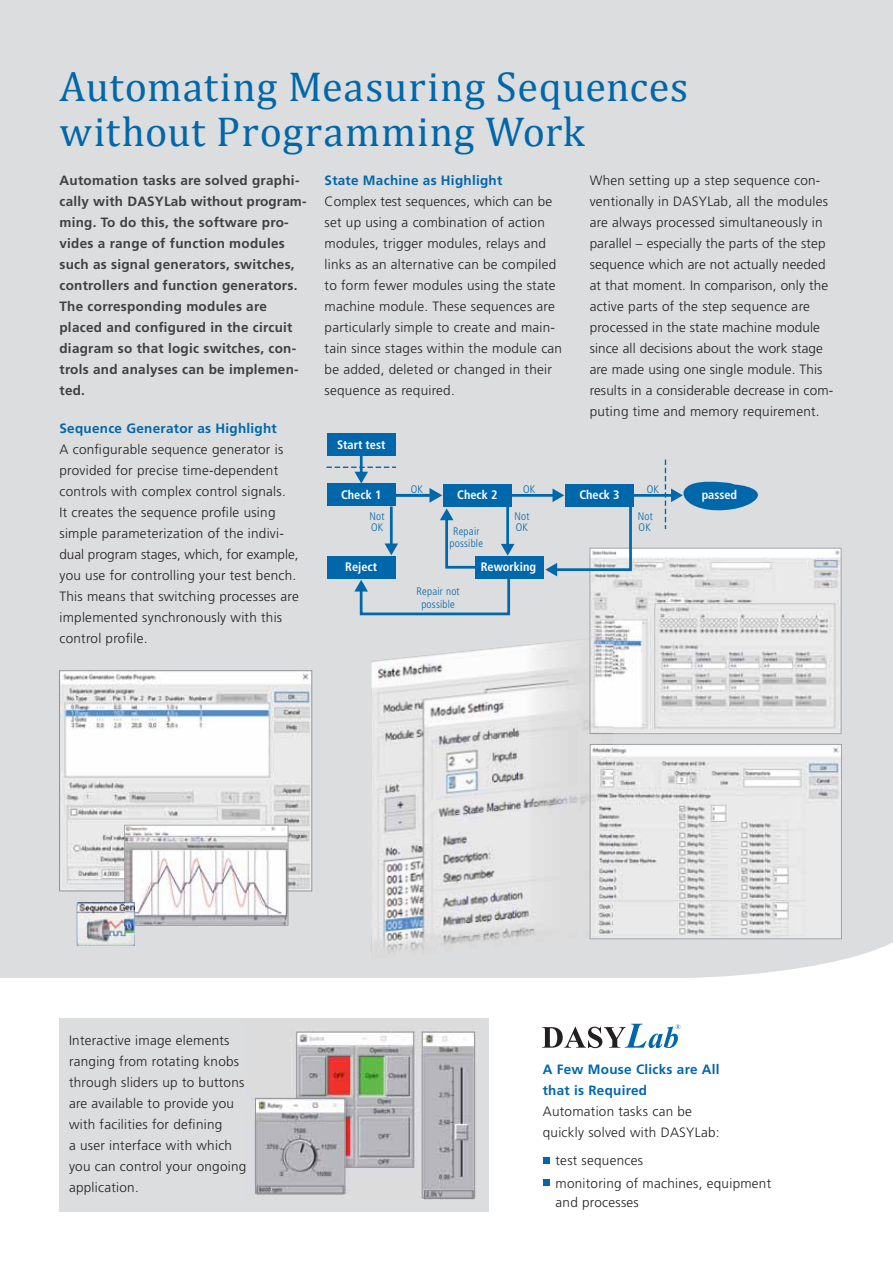
<style>
.page{position:relative;width:893px;height:1263px;background:#fff}
.page>*{position:absolute;margin:0;border:0;box-sizing:border-box;transform-origin:0 0}
.t1{font:42px/45px "Cambria";letter-spacing:.02em;color:#0067ab}
.t2{font:300 13.5px/21px "Frutiger";letter-spacing:.02em;color:#231f20}
.t3{font:700 13.5px/21px "Frutiger";letter-spacing:.02em;color:#404041}
.t4{font:700 13.5px/21px "Frutiger";letter-spacing:.02em;color:#0067ab}
.t5{font:700 condensed 12.3px "Frutiger";color:#fff}
.t6{font:300 condensed 10.95px/10.9px "Frutiger";letter-spacing:.02em;color:#0067ab}
</style>
<div class="page">
<div style="left:1px;top:0;width:892px;height:978px;background:#dcddde"></div>
<svg style="left:0;top:0;width:1px;height:393px"></svg>
<img style="left:0;top:393px;width:1px;height:585px">
<img style="left:61px;top:672px;width:249px;height:217px">
<div style="left:59px;top:670px;width:253px;height:221px;border:1px solid #939598"></div>
<svg style="left:589px;top:548px;width:252px;height:186px;background:#e1e1e1"></svg>
<svg style="left:613px;top:744px;width:229px;height:195px;background:#e2e2e2"></svg>
<img style="left:590px;top:635px;width:23px;height:3px">
<img style="left:371px;top:638px;width:242px;height:322px">
<img style="left:589px;top:638px;width:24px;height:96px">
<img style="left:590px;top:744px;width:23px;height:193px">
<svg style="left:124px;top:825px;width:164px;height:101px"></svg>
<img style="left:77px;top:902px;width:58px;height:44px">
<img style="left:124px;top:902px;width:11px;height:24px">
<hr style="left:360px;top:436px;width:3px;height:38px;background:#0067ab">
<div style="left:327px;top:433px;width:68px;height:23px;background:#0067ab"></div>
<div style="left:327px;top:484px;width:68px;height:22px;background:#0067ab"></div>
<div style="left:327px;top:556px;width:68px;height:23px;background:#0067ab"></div>
<div style="left:443px;top:484px;width:68px;height:23px;background:#0067ab"></div>
<div style="left:565px;top:484px;width:69px;height:23px;background:#0067ab"></div>
<div style="left:475px;top:556px;width:68px;height:23px;background:#0067ab"></div>
<svg style="left:326px;top:467px;width:70px;height:16px"></svg>
<hr style="left:388px;top:494px;width:44px;height:3px;background:#0067ab">
<hr style="left:511px;top:494px;width:43px;height:3px;background:#0067ab">
<hr style="left:633px;top:494px;width:40px;height:3px;background:#0067ab">
<svg style="left:665px;top:460px;width:93px;height:69px;background:#9dbbcf"></svg>
<hr style="left:390px;top:507px;width:3px;height:38px;background:#0067ab">
<svg style="left:384px;top:544px;width:14px;height:11px"></svg>
<svg style="left:429px;top:488px;width:103px;height:82px"></svg>
<svg style="left:354px;top:576px;width:157px;height:41px;background:#beccd7"></svg>
<svg style="left:545px;top:489px;width:88px;height:87px"></svg>
<div style="left:59px;top:1018px;width:429px;height:194px;background:#dcddde"></div>
<div style="left:543px;top:1157px;width:6px;height:7px;background:#0067ab"></div>
<div style="left:543px;top:1179px;width:6px;height:7px;background:#0067ab"></div>
<svg style="left:255px;top:1031px;width:220px;height:168px"></svg>
<svg style="left:542px;top:1024px;width:138px;height:24px"></svg>
<h1 class="t1" style="left:59px;top:63px;width:630px">Automating Measuring Sequences without Programming Work</h1>
<p class="t3" style="left:59px;top:171px;width:249px">Automation tasks are solved graphi&shy;cally with DASYLab without program&shy;ming. To do this, the software pro&shy;vides a range of function modules such as signal generators, switches, controllers and function generators.<br>The corresponding modules are placed and configured in the circuit diagram so that logic switches, con&shy;trols and analyses can be implemen&shy;ted.</p>
<p class="t4" style="left:59px;top:419px;width:219px">Sequence Generator as Highlight</p>
<p class="t2" style="left:59px;top:440px;width:241px">A configurable sequence generator is provided for precise time-dependent controls with complex control signals.<br>It creates the sequence profile using simple parameterization of the indivi&shy;dual program stages, which, for example, you use for controlling your test bench.<br>This means that switching processes are implemented synchronously with this control profile.</p>
<p class="t4" style="left:325px;top:171px;width:179px">State Machine as Highlight</p>
<p class="t2" style="left:325px;top:192px;width:239px">Complex test sequences, which can be set up using a combination of action modules, trigger modules, relays and links as an alternative can be compiled to form fewer modules using the state machine module. These sequences are particularly simple to create and main&shy;tain since stages within the module can be added, deleted or changed in their sequence as required.</p>
<p class="t5" style="left:337px;top:440px;width:50px">Start test</p>
<p class="t2" style="left:590px;top:171px;width:245px">When setting up a step sequence con&shy;ventionally in DASYLab, all the modules are always processed simultaneously in parallel – especially the parts of the step sequence which are not actually needed at that moment. In comparison, only the active parts of the step sequence are processed in the state machine module since all decisions about the work stage are made using one single module. This results in a considerable decrease in com&shy;puting time and memory requirement.</p>
<p class="t5" style="left:341px;top:490px;width:42px">Check 1</p>
<p class="t6" style="left:411px;top:484px;width:14px">OK</p>
<p class="t6" style="left:523px;top:484px;width:14px">OK</p>
<p class="t6" style="left:647px;top:484px;width:14px">OK</p>
<p class="t5" style="left:457px;top:490px;width:42px">Check 2</p>
<p class="t5" style="left:579px;top:490px;width:42px">Check 3</p>
<p class="t5" style="left:702px;top:490px;width:37px">passed</p>
<p class="t6" style="left:370px;top:511px;width:17px">Not<br>OK</p>
<p class="t6" style="left:514px;top:511px;width:17px">Not<br>OK</p>
<p class="t6" style="left:638px;top:511px;width:17px">Not<br>OK</p>
<p class="t6" style="left:449px;top:526px;width:35px;line-height:12.3px;text-align:center">Repair possible</p>
<p class="t6" style="left:417px;top:586px;width:45px;line-height:12.3px;text-align:center">Repair not possible</p>
<p class="t5" style="left:345px;top:562px;width:33px">Reject</p>
<p class="t5" style="left:481px;top:562px;width:57px">Reworking</p>
<p class="t2" style="left:69px;top:1030px;width:179px">Interactive image elements ranging from rotating knobs through sliders up to buttons are available to provide you with facilities for defining<br>a user interface with which you can control your ongoing application.</p>
<p class="t4" style="left:543px;top:1060px;width:178px">A Few Mouse Clicks are All that is Required</p>
<p class="t2" style="left:543px;top:1102px;width:178px">Automation tasks can be quickly solved with DASYLab:</p>
<p class="t2" style="left:555px;top:1150px;width:217px;line-height:22.5px">test sequences<br>monitoring of machines, equipment</p>
<p class="t2" style="left:555px;top:1193px;width:85px">and processes</p>
</div>
